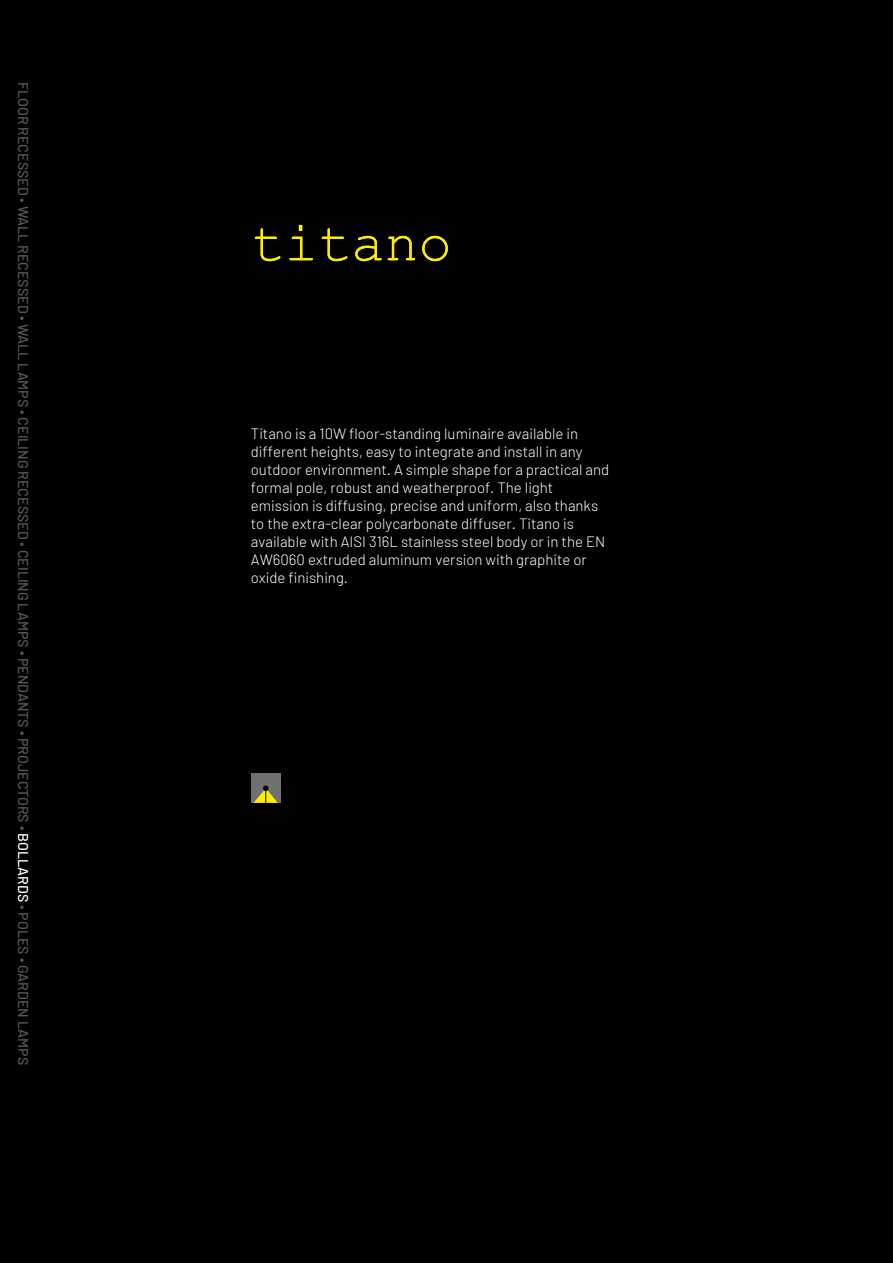
<style>
.page{position:relative;width:893px;height:1263px;background:#000}
.page>*{position:absolute;margin:0;border:0;box-sizing:border-box;transform-origin:0 0}
.t1{font:55.8px "Courier New";color:#ffed00}
.t2{font:300 15px/18px "Barlow";color:#fff}
.t3{font:500 14.25px "Barlow";color:#58585a}
.s1{color:#fff}
</style>
<div class="page">
<div style="left:251px;top:773px;width:30px;height:30px;background:#707172"></div>
<svg style="left:254px;top:785px;width:24px;height:18px"></svg>
<p class="t3" style="left:32px;top:82px;width:985px;rotate:90deg">FLOOR RECESSED • WALL RECESSED • WALL LAMPS • CEILING RECESSED • CEILING LAMPS • PENDANTS • PROJECTORS • <span class="s1">BOLLARDS</span> • POLES • GARDEN LAMPS</p>
<h1 class="t1" style="left:251px;top:208px;width:202px">titano</h1>
<p class="t2" style="left:251px;top:424px;width:360px">Titano is a 10W floor-standing luminaire available in different heights, easy to integrate and install in any outdoor environment. A simple shape for a practical and formal pole, robust and weatherproof. The light emission is diffusing, precise and uniform, also thanks to the extra-clear polycarbonate diffuser. Titano is available with AISI 316L stainless steel body or in the EN AW6060 extruded aluminum version with graphite or oxide finishing.</p>
</div>
